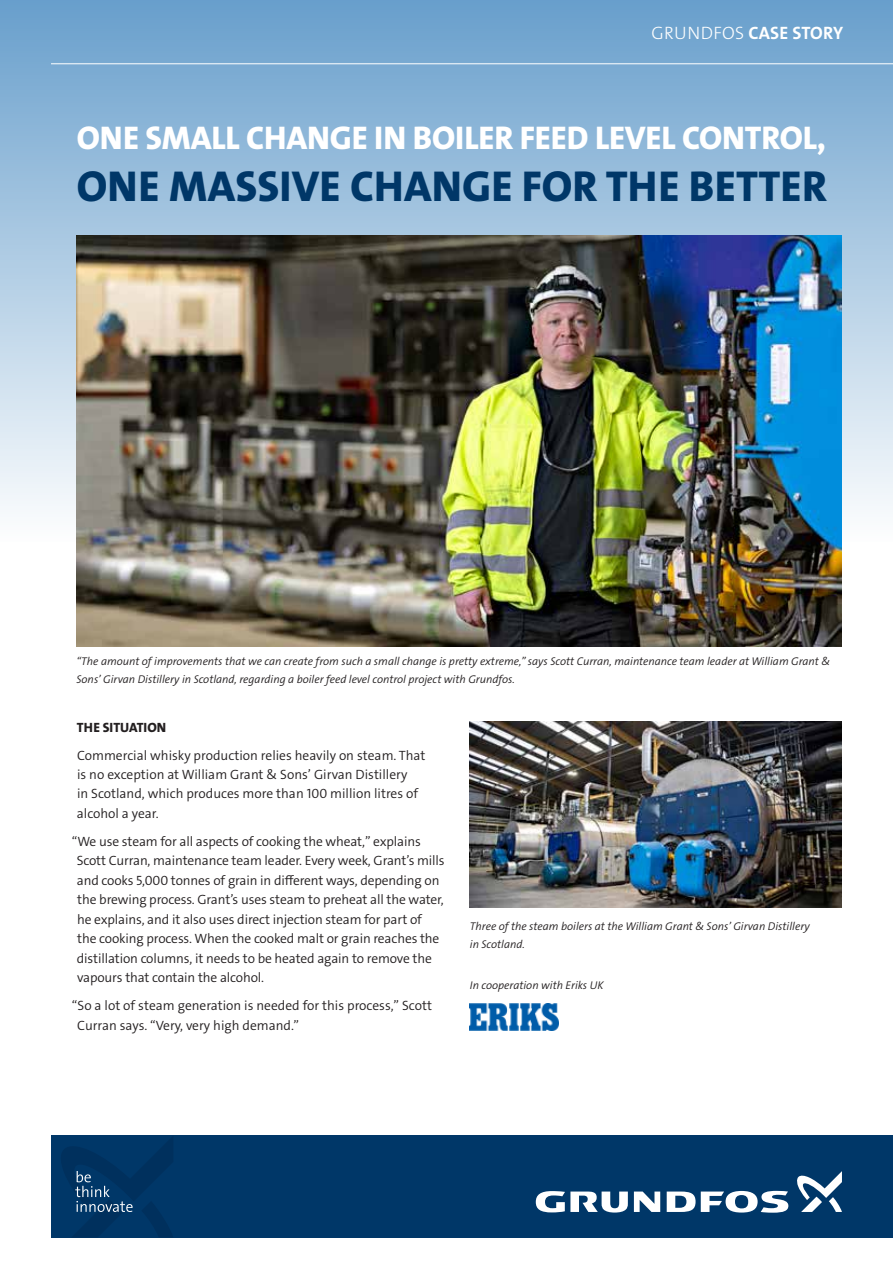
<style>
.page{position:relative;width:893px;height:1263px;background:#fff}
.page>*{position:absolute;margin:0;border:0;box-sizing:border-box;transform-origin:0 0}
.t1{font:43.5px "Grundfos The Sans V2 OT 8 XB";letter-spacing:.005em;color:#003768}
.t2{font:33px "Grundfos The Sans V2 OT 8 XB";letter-spacing:-.005em;color:#fff}
.t3{font:18px "Grundfos The Sans V2 OT 7 B";letter-spacing:.005em;color:#fff}
.t4{font:13.5px/19.5px "Grundfos The Sans V2 OT 4 SL";letter-spacing:-.01em;color:#231f20}
.t5{font:13.5px "Grundfos The Sans V2 OT 8 XB";letter-spacing:.005em;color:#231f20}
.t6{font:11.25px/18px "Grundfos The Sans V2 OT 4 SL Italic";color:#231f20}
.s1{font-family:"Grundfos The Sans V2 OT 3 L"}
</style>
<div class="page">
<div style="left:0;top:0;width:893px;height:542px;background:linear-gradient(to bottom,#699fcc,#fbfcfb)"></div>
<img style="left:470px;top:1003px;width:88px;height:27px">
<img style="left:77px;top:236px;width:765px;height:410px">
<img style="left:470px;top:721px;width:372px;height:187px">
<div style="left:51px;top:1135px;width:842px;height:102px;background:#003768"></div>
<svg style="left:634px;top:1191px;width:26px;height:21px"></svg>
<svg style="left:536px;top:1191px;width:92px;height:21px"></svg>
<svg style="left:667px;top:1191px;width:121px;height:22px"></svg>
<svg style="left:797px;top:1171px;width:45px;height:41px"></svg>
<svg style="left:61px;top:1137px;width:112px;height:100px"></svg>
<hr style="left:51px;top:63px;width:842px;height:1px;background:#fff">
<h3 class="t3" style="left:652px;top:21px;width:193px"><span class="s1">GRUNDFOS</span> CASE STORY</h3>
<h2 class="t2" style="left:77px;top:116px;width:751px">ONE SMALL CHANGE IN BOILER FEED LEVEL CONTROL,</h2>
<h1 class="t1" style="left:77px;top:158px;width:752px">ONE MASSIVE CHANGE FOR THE BETTER</h1>
<p class="t6" style="left:77px;top:653px;width:755px">“The amount of improvements that we can create from such a small change is pretty extreme,” says Scott Curran, maintenance team leader at William Grant &amp;<br>Sons’ Girvan Distillery in Scotland, regarding a boiler feed level control project with Grundfos.</p>
<p class="t5" style="left:77px;top:718px;width:91px">THE SITUATION</p>
<p class="t4" style="left:77px;top:745px;width:350px">Commercial whisky production relies heavily on steam. That is no exception at William Grant &amp; Sons’ Girvan Distillery<br>in Scotland, which produces more than 100 million litres of alcohol a year.</p>
<p class="t4" style="left:77px;top:832px;width:369px;text-indent:-5px">“We use steam for all aspects of cooking the wheat,” explains Scott Curran, maintenance team leader. Every week, Grant’s mills and cooks 5,000 tonnes of grain in different ways, depending on the brewing process. Grant’s uses steam to preheat all the water, he explains, and it also uses direct injection steam for part of<br>the cooking process. When the cooked malt or grain reaches the distillation columns, it needs to be heated again to remove the vapours that contain the alcohol.</p>
<p class="t4" style="left:77px;top:996px;width:356px;text-indent:-5px">“So a lot of steam generation is needed for this process,” Scott<br>Curran says. “Very, very high demand.”</p>
<p class="t6" style="left:470px;top:917px;width:341px">Three of the steam boilers at the William Grant &amp; Sons’ Girvan Distillery in Scotland.</p>
<p class="t6" style="left:470px;top:976px;width:135px">In cooperation with Eriks UK</p>
</div>
